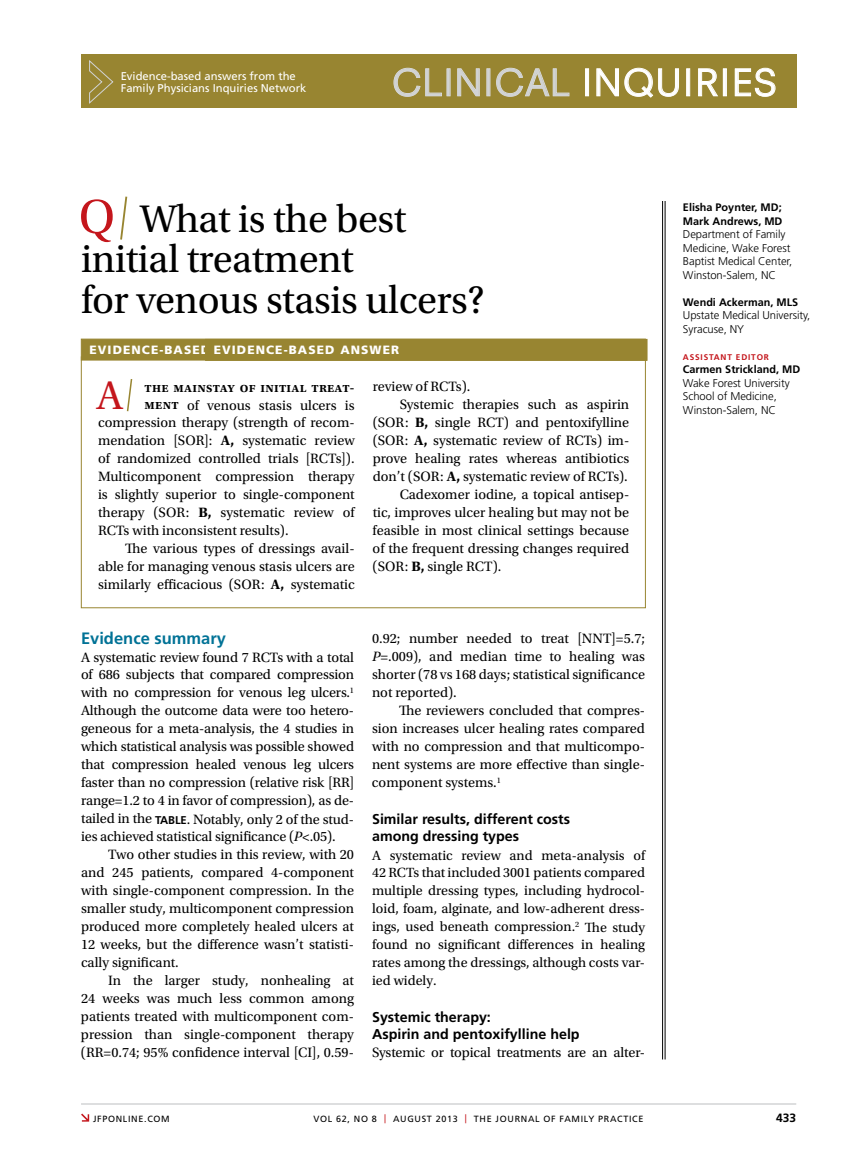
<style>
.page{position:relative;width:851px;height:1161px;background:#fff}
.page>*{position:absolute;margin:0;border:0;box-sizing:border-box;transform-origin:0 0}
.t1{font:42px "Utopia Std";color:#c4161c}
.t2{font:40.5px/40.5px "Utopia Std";letter-spacing:-.01em;color:#000}
.t3{font:36px "Neuzeit SLT Std";letter-spacing:.025em;color:#fff}
.t4{font:700 16.5px "Frutiger LT Std";color:#007296}
.t5{font:14.25px/18px "Utopia Std";color:#000;text-align:justify}
.t6{font:700 14.25px/18px "Frutiger LT Std";color:#000}
.t7{font:14.1px/18px "Utopia Std";color:#000;text-align:justify}
.t8{font:600 14.1px "Utopia Std";letter-spacing:.02em;color:#000}
.t9{font:900 12px "Frutiger LT Std";letter-spacing:.09em;color:#fff}
.t10{font:700 12px "Frutiger LT Std";color:#000}
.t11{font:300 11.25px/13.5px "Frutiger LT Std";letter-spacing:-.005em;color:#000}
.t12{font:11.25px/12.1px "Frutiger LT Std";color:#fff}
.t13{font:700 10.8px/13.5px "Frutiger LT Std";color:#000}
.t14{font:9px "Frutiger LT Std";letter-spacing:.075em;color:#000}
.t15{font:700 8.25px "Frutiger LT Std";letter-spacing:.1em;color:#c4161c}
.s1{color:#d1d3d4}
.s2{font-weight:700}
.s3{font-weight:600;font-size:14.1px}
.s4{font-family:"Frutiger LT Std";font-weight:700;font-size:11.25px}
.s5{font-style:italic}
.s6{color:#c4161c}
</style>
<div class="page">
<hr style="left:664px;top:201px;width:1px;height:858px;background:#000">
<hr style="left:662px;top:201px;width:1px;height:858px;background:#000">
<hr style="left:81px;top:1104px;width:715px;height:1px;background:#bcbec0">
<div style="left:81px;top:54px;width:715px;height:54px;background:#988531"></div>
<svg style="left:89px;top:60px;width:25px;height:44px"></svg>
<svg style="left:81px;top:1114px;width:8px;height:8px"></svg>
<svg style="left:81px;top:199px;width:32px;height:43px"></svg>
<svg style="left:120px;top:196px;width:8px;height:44px"></svg>
<svg style="left:393px;top:68px;width:49px;height:29px"></svg>
<svg style="left:457px;top:68px;width:22px;height:28px"></svg>
<svg style="left:496px;top:68px;width:73px;height:29px"></svg>
<div style="left:585px;top:69px;width:3px;height:27px;border:1px solid #fff"></div>
<svg style="left:596px;top:68px;width:82px;height:30px"></svg>
<div style="left:686px;top:69px;width:3px;height:27px;border:1px solid #fff"></div>
<svg style="left:698px;top:68px;width:20px;height:28px"></svg>
<div style="left:723px;top:69px;width:3px;height:27px;border:1px solid #fff"></div>
<svg style="left:735px;top:68px;width:40px;height:29px"></svg>
<div style="left:81px;top:339px;width:564px;height:21px;background:#988531"></div>
<svg style="left:126px;top:379px;width:7px;height:33px"></svg>
<div style="left:205px;top:339px;width:442px;height:22px;background:#988531"></div>
<p class="t12" style="left:121px;top:70px;width:187px">Evidence-based answers from the<br>Family Physicians Inquiries Network</p>
<h3 class="t3" style="left:392px;top:61px;width:387px"><span class="s1">CLINICAL</span> INQUIRIES</h3>
<h2 class="t2" style="left:81px;top:199px;width:405px;text-indent:59px">What is the best initial treatment<br>for venous stasis ulcers?</h2>
<p class="t9" style="left:89px;top:342px;width:187px">EVIDENCE-BASED ANSWER</p>
<h1 class="t1" style="left:97px;top:372px;width:28px">A</h1>
<p class="t9" style="left:214px;top:343px;width:187px">EVIDENCE-BASED ANSWER</p>
<p class="t5" style="left:373px;top:378px;width:99px">review of RCTs).</p>
<p class="t5" style="left:400px;top:396px;width:231px">Systemic therapies such as aspirin</p>
<p class="t5" style="left:372px;top:414px;width:258px">(SOR: <span class="s2">B,</span> single RCT) and pentoxifylline</p>
<p class="t5" style="left:372px;top:432px;width:258px">(SOR: <span class="s2">A,</span> systematic review of RCTs) im-</p>
<p class="t5" style="left:372px;top:450px;width:258px">prove healing rates whereas antibiotics</p>
<p class="t5" style="left:372px;top:468px;width:257px">don’t (SOR: <span class="s2">A,</span> systematic review of RCTs).</p>
<p class="t5" style="left:399px;top:486px;width:231px">Cadexomer iodine, a topical antisep-</p>
<p class="t5" style="left:372px;top:504px;width:258px">tic, improves ulcer healing but may not be</p>
<p class="t5" style="left:372px;top:522px;width:258px">feasible in most clinical settings because</p>
<p class="t5" style="left:372px;top:540px;width:258px">of the frequent dressing changes required</p>
<p class="t5" style="left:372px;top:558px;width:130px">(SOR: <span class="s2">B,</span> single RCT).</p>
<p class="t8" style="left:145px;top:379px;width:211px">the mainstay of initial treat-</p>
<p class="t5" style="left:98px;top:396px;width:258px;text-indent:47px"><span class="s3">ment</span> of venous stasis ulcers is compression therapy (strength of recom&shy;mendation [SOR]: <span class="s2">A,</span> systematic review of randomized controlled trials [RCTs]).<br>Multicomponent compression therapy is slightly superior to single-component therapy (SOR: <span class="s2">B,</span> systematic review of RCTs with inconsistent results).</p>
<p class="t5" style="left:98px;top:540px;width:258px;text-indent:27px">The various types of dressings avail&shy;able for managing venous stasis ulcers are similarly efficacious (SOR: <span class="s2">A,</span> systematic</p>
<p class="t4" style="left:81px;top:628px;width:146px">Evidence summary</p>
<p class="t5" style="left:81px;top:648px;width:274px">A systematic review found 7 RCTs with a total of 686 subjects that compared compression with no compression for venous leg ulcers.<sup>1<br></sup>Although the outcome data were too hetero&shy;geneous for a meta-analysis, the 4 studies in which statistical analysis was possible showed that compression healed venous leg ulcers faster than no compression (relative risk [RR] range=1.2 to 4 in favor of compression), as de&shy;tailed in the <span class="s4">TABLE</span>. Notably, only 2 of the stud&shy;ies achieved statistical significance (<span class="s5">P</span>&lt;.05).</p>
<p class="t5" style="left:81px;top:846px;width:274px;text-indent:27px">Two other studies in this review, with 20 and 245 patients, compared 4-component with single-component compression. In the smaller study, multicomponent compression produced more completely healed ulcers at 12 weeks, but the difference wasn’t statisti&shy;cally significant.</p>
<p class="t5" style="left:81px;top:972px;width:274px;text-indent:27px">In the larger study, nonhealing at 24 weeks was much less common among patients treated with multicomponent com&shy;pression than single-component therapy (RR=0.74; 95% confidence interval [CI], 0.59-</p>
<p class="t5" style="left:372px;top:630px;width:274px">0.92; number needed to treat [NNT]=5.7; <span class="s5">P</span>=.009), and median time to healing was shorter (78 vs 168 days; statistical significance not reported).</p>
<p class="t5" style="left:372px;top:702px;width:274px;text-indent:27px">The reviewers concluded that compres&shy;sion increases ulcer healing rates compared with no compression and that multicompo&shy;nent systems are more effective than single&shy;component systems.<sup>1</sup></p>
<p class="t6" style="left:372px;top:810px;width:199px">Similar results, different costs among dressing types</p>
<p class="t7" style="left:372px;top:846px;width:274px">A systematic review and meta-analysis of 42 RCTs that included 3001 patients compared multiple dressing types, including hydrocol&shy;loid, foam, alginate, and low-adherent dress&shy;ings, used beneath compression.<sup>2</sup> The study found no significant differences in healing rates among the dressings, although costs var&shy;ied widely.</p>
<p class="t6" style="left:372px;top:1008px;width:209px">Systemic therapy:<br>Aspirin and pentoxifylline help</p>
<p class="t5" style="left:372px;top:1044px;width:274px">Systemic or topical treatments are an alter-</p>
<p class="t13" style="left:683px;top:201px;width:101px">Elisha Poynter, MD;<br>Mark Andrews, MD</p>
<p class="t11" style="left:683px;top:228px;width:111px">Department of Family<br>Medicine, Wake Forest<br>Baptist Medical Center,<br>Winston-Salem, NC</p>
<p class="t13" style="left:683px;top:295px;width:117px">Wendi Ackerman, MLS</p>
<p class="t11" style="left:683px;top:309px;width:129px">Upstate Medical University,<br>Syracuse, NY</p>
<p class="t15" style="left:683px;top:352px;width:87px">Ass istant EDITOR</p>
<p class="t13" style="left:683px;top:363px;width:119px">Carmen Strickland, MD</p>
<p class="t11" style="left:683px;top:376px;width:108px">Wake Forest University<br>School of Medicine,<br>Winston-Salem, NC</p>
<p class="t14" style="left:93px;top:1113px;width:41px">jfpon line</p>
<p class="t14" style="left:144px;top:1113px;width:27px">.com</p>
<p class="t14" style="left:313px;top:1113px;width:330px">Vol 62, No 8 <span class="s6">|</span> AUGUST 2013 <span class="s6">|</span> The Jou rnal of Fami ly Practice</p>
<p class="t10" style="left:776px;top:1111px;width:22px">433</p>
</div>
